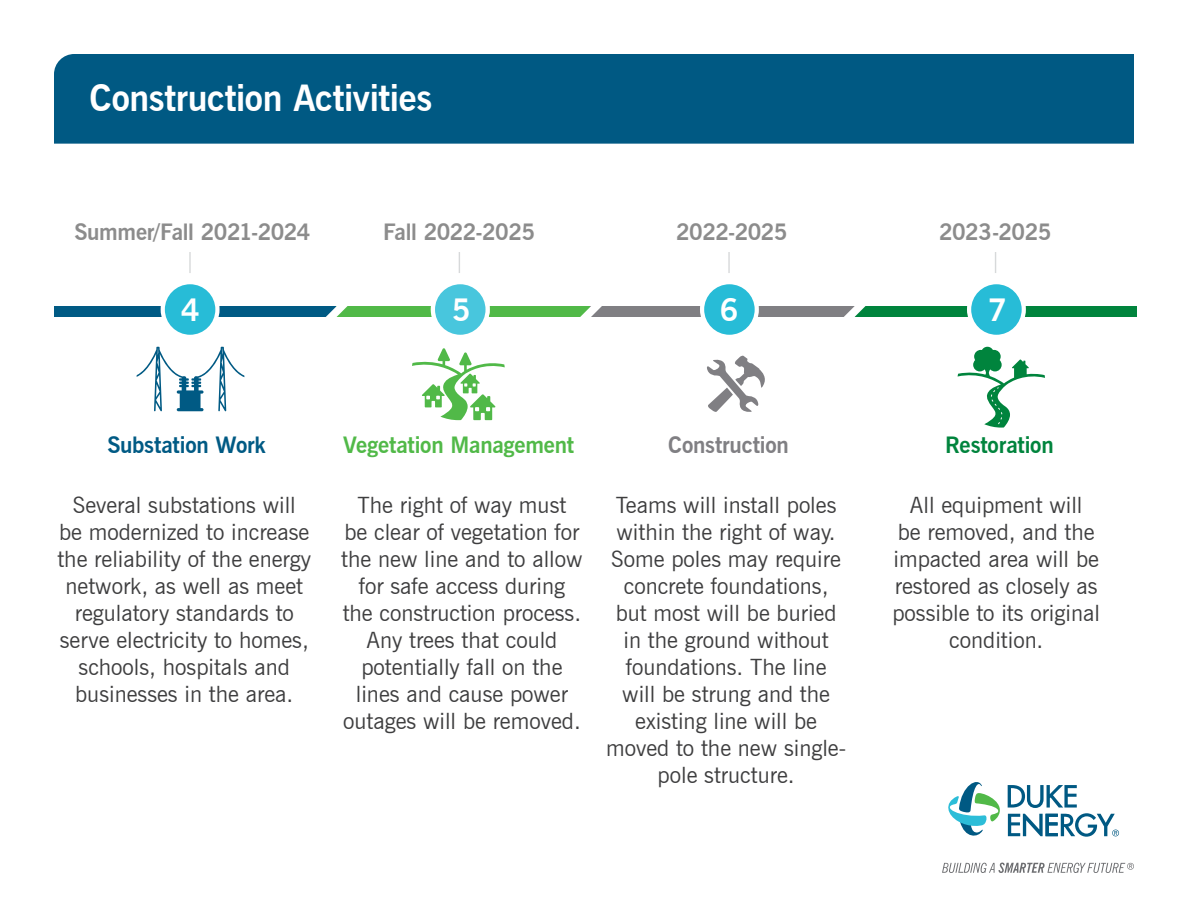
<style>
.page{position:relative;width:1188px;height:918px;background:#fff}
.page>*{position:absolute;margin:0;border:0;box-sizing:border-box;transform-origin:0 0}
.t1{font:700 36px "News Gothic BT";letter-spacing:-.01em;color:#fff}
.t2{font:700 30.75px "News Gothic BT";color:#fff}
.t3{font:22.5px/27px "News Gothic BT";color:#3e3e3f;text-align:center}
.t4{font:700 22.5px "News Gothic BT";letter-spacing:-.02em;color:#8c8c8c}
.t5{font:700 22.5px "News Gothic BT";letter-spacing:-.01em;color:#51b948}
.t6{font:700 22.5px "News Gothic BT";letter-spacing:-.01em;color:#005a84}
.t7{font:700 22.5px "News Gothic BT";letter-spacing:-.01em;color:#807f83}
.t8{font:700 22.5px "News Gothic BT";letter-spacing:-.01em;color:#00843d}
</style>
<div class="page">
<div style="left:54px;top:54px;width:1080px;height:90px;background:#005983"></div>
<svg style="left:948px;top:782px;width:171px;height:55px"></svg>
<svg style="left:942px;top:863px;width:192px;height:10px"></svg>
<div style="left:319px;top:307px;width:281px;height:10px;background:#51b948"></div>
<svg style="left:459px;top:252px;width:1px;height:21px"></svg>
<svg style="left:433px;top:282px;width:55px;height:55px;background:#58cbe0"></svg>
<div style="left:431px;top:280px;width:59px;height:59px;border:4px solid #fff;border-radius:50%"></div>
<div style="left:54px;top:307px;width:282px;height:10px;background:#005a84"></div>
<hr style="left:189px;top:252px;width:2px;height:21px;background:#d7d9da">
<div style="left:163px;top:282px;width:54px;height:55px;background:#27bcd7;border-radius:50%"></div>
<div style="left:161px;top:280px;width:59px;height:59px;border:4px solid #fff;border-radius:50%"></div>
<svg style="left:137px;top:347px;width:107px;height:64px"></svg>
<div style="left:590px;top:307px;width:282px;height:10px;background:#807f83"></div>
<hr style="left:728px;top:252px;width:2px;height:21px;background:#d7d9da">
<div style="left:702px;top:282px;width:55px;height:55px;background:#27bcd7;border-radius:50%"></div>
<div style="left:700px;top:280px;width:59px;height:59px;border:4px solid #fff;border-radius:50%"></div>
<svg style="left:707px;top:355px;width:58px;height:57px"></svg>
<div style="left:855px;top:307px;width:282px;height:10px;background:#00843d"></div>
<svg style="left:995px;top:252px;width:1px;height:21px"></svg>
<div style="left:969px;top:282px;width:55px;height:55px;background:#27bcd7;border-radius:50%"></div>
<div style="left:967px;top:280px;width:59px;height:59px;border:4px solid #fff;border-radius:50%"></div>
<svg style="left:958px;top:347px;width:87px;height:81px"></svg>
<svg style="left:566px;top:306px;width:51px;height:11px"></svg>
<svg style="left:823px;top:306px;width:51px;height:11px"></svg>
<svg style="left:305px;top:306px;width:51px;height:11px"></svg>
<svg style="left:412px;top:348px;width:93px;height:72px"></svg>
<p class="t1" style="left:90px;top:76px;width:344px">Construction Activities</p>
<p class="t4" style="left:74px;top:218px;width:238px">Summer/Fall 2021-2024</p>
<p class="t4" style="left:383px;top:218px;width:154px">Fall 2022-2025</p>
<p class="t4" style="left:676px;top:218px;width:113px">2022-2025</p>
<p class="t4" style="left:939px;top:218px;width:114px">2023-2025</p>
<p class="t2" style="left:181px;top:291px;width:20px">4</p>
<p class="t2" style="left:452px;top:291px;width:20px">5</p>
<p class="t2" style="left:720px;top:291px;width:20px">6</p>
<p class="t2" style="left:988px;top:291px;width:20px">7</p>
<p class="t6" style="left:107px;top:432px;width:160px">Substation Work</p>
<p class="t5" style="left:343px;top:432px;width:232px">Vegetation Management</p>
<p class="t7" style="left:668px;top:432px;width:122px">Construction</p>
<p class="t8" style="left:945px;top:432px;width:110px">Restoration</p>
<p class="t3" style="left:57px;top:491px;width:255px">Several substations will<br>be modernized to increase the reliability of the energy network, as well as meet regulatory standards to serve electricity to homes, schools, hospitals and businesses in the area.</p>
<p class="t3" style="left:341px;top:491px;width:243px">The right of way must<br>be clear of vegetation for the new line and to allow for safe access during the construction process.<br>Any trees that could potentially fall on the lines and cause power outages will be removed.</p>
<p class="t3" style="left:606px;top:491px;width:242px">Teams will install poles within the right of way.<br>Some poles may require concrete foundations, but most will be buried in the ground without foundations. The line<br>will be strung and the existing line will be moved to the new single&shy;pole structure.</p>
<p class="t3" style="left:892px;top:491px;width:209px">All equipment will<br>be removed, and the impacted area will be restored as closely as possible to its original condition.</p>
</div>
